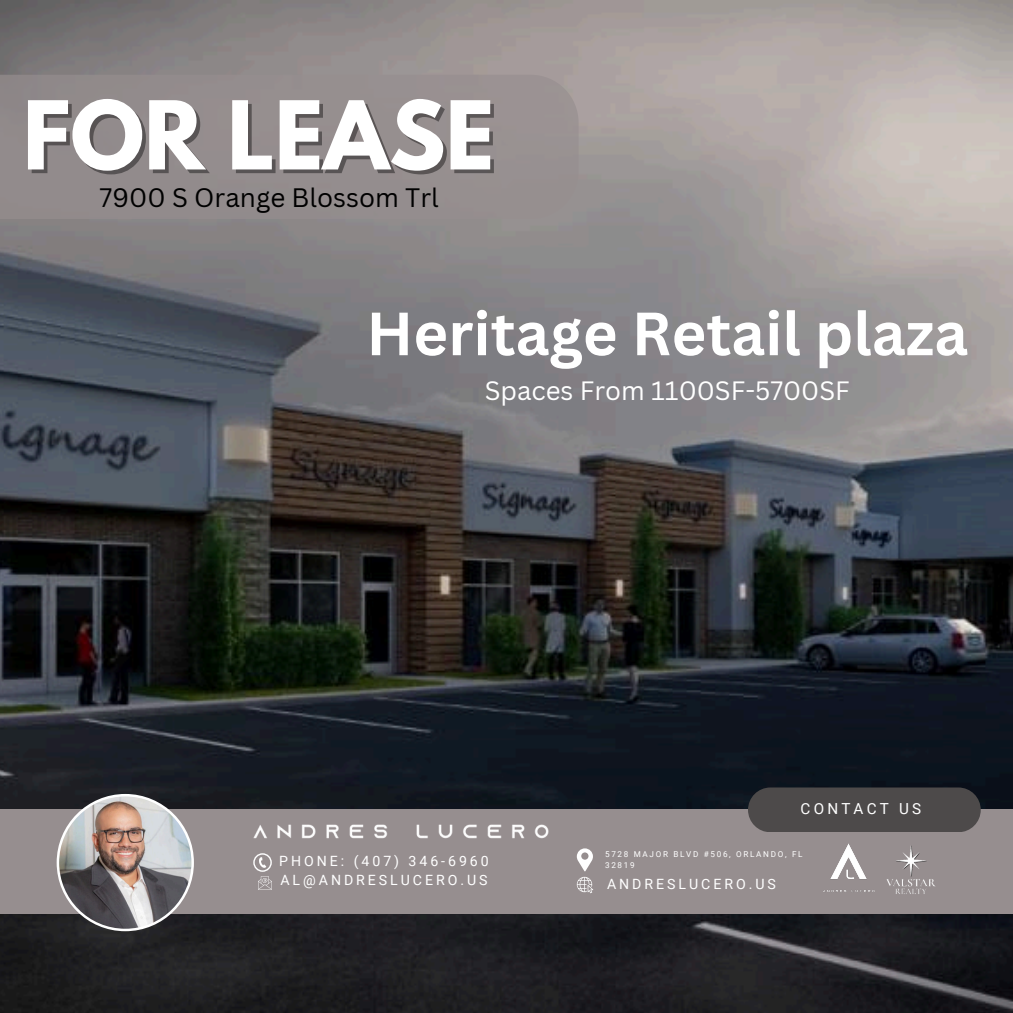
<style>
.page{position:relative;width:1013px;height:1013px;background:#fff}
.page>*{position:absolute;margin:0;border:0;box-sizing:border-box;transform-origin:0 0}
.t1{font:700 83.88px "League Spartan";color:#fff}
.t2{font:700 59.62px "Canva Sans";color:#fff}
.t3{font:26px "Canva Sans";color:#000}
.t4{font:25.88px "Canva Sans";color:#fff}
.t5{font:15.25px "Roboto";letter-spacing:.21em;color:#fff}
.t6{font:14.12px/19.6px "Roboto";letter-spacing:.21em;color:#fff}
.t7{font:8.12px "Roboto";letter-spacing:.21em;color:#fff}
</style>
<div class="page">
<img style="left:0;top:0;width:1012px;height:1012px">
<div style="left:0;top:809px;width:1012px;height:104px;background:#968e8f"></div>
<img style="left:57px;top:794px;width:137px;height:137px">
<img style="left:226px;top:801px;width:335px;height:38px">
<svg style="left:253px;top:853px;width:19px;height:36px"></svg>
<svg style="left:577px;top:848px;width:16px;height:45px"></svg>
<div style="left:748px;top:787px;width:232px;height:45px;background:#4d4a4a;border-radius:22px"></div>
<img style="left:886px;top:846px;width:49px;height:48px">
<img style="left:823px;top:843px;width:52px;height:49px">
<div style="left:0;top:75px;width:578px;height:144px;background:#948d8e"></div>
<p class="t1" style="left:23px;top:94px;width:473px">FOR LEASE</p>
<p class="t3" style="left:100px;top:179px;width:340px">7900 S Orange Blossom Trl</p>
<p class="t2" style="left:366px;top:291px;width:603px">Heritage Retail plaza</p>
<p class="t4" style="left:484px;top:372px;width:366px">Spaces From 1100SF-5700SF</p>
<h2 class="t6" style="left:279px;top:851px;width:211px">PHONE: (407) 346-6960<br>AL@ANDRESLUCERO.US</h2>
<h3 class="t5" style="left:800px;top:800px;width:122px">CONTACT US</h3>
<p class="t7" style="left:605px;top:850px;width:199px">5728 MAJOR BLVD #506, ORLANDO, FL</p>
<h3 class="t7" style="left:605px;top:860px;width:31px">32819</h3>
<p class="t6" style="left:607px;top:874px;width:170px">ANDRESLUCERO.US</p>
</div>
